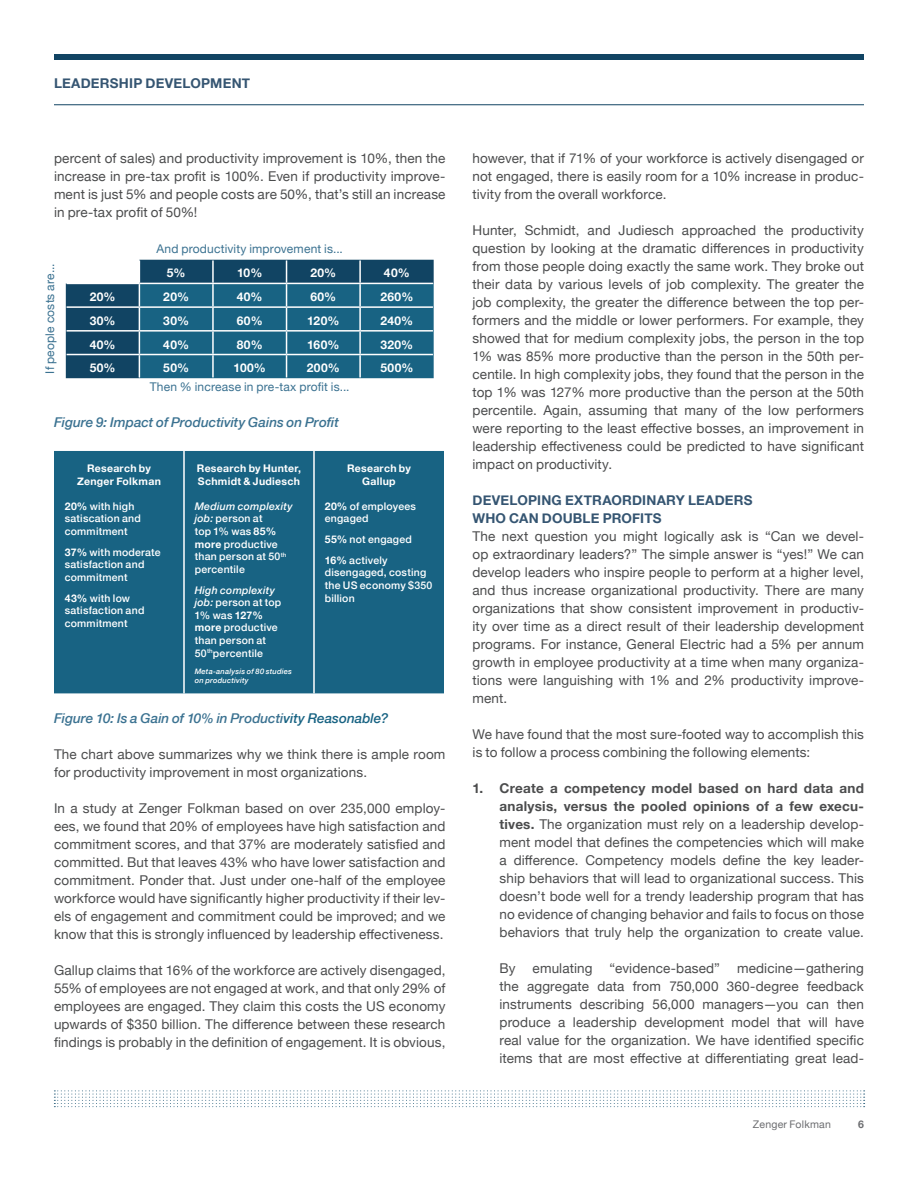
<style>
.page{position:relative;width:918px;height:1188px;background:#fff}
.page>*{position:absolute;margin:0;border:0;box-sizing:border-box;transform-origin:0 0}
.Body{font:13.5px/18px "Helvetica Neue";letter-spacing:.01em;color:#4b4c4d;text-align:justify}
.Inline_Titles{font:700 13.5px/18px "Helvetica Neue";letter-spacing:.015em;color:#355572}
.Body-captions{font:italic 500 13.5px "Helvetica Neue";color:#3b7291}
.Body-2{font:italic 500 13.5px "Helvetica Neue";color:#3b7291}
.Body-3{font:12px "Helvetica Neue";letter-spacing:.015em;color:#3b7291}
.t1{font:700 12px "Helvetica Neue";letter-spacing:.035em;color:#fff}
.Table{font:500 10.5px/12.6px "Helvetica Neue";letter-spacing:.02em;color:#fff}
.Table-2{font:700 10.5px/12.6px "Helvetica Neue";letter-spacing:.025em;color:#fff;text-align:center}
.t2{font:10.5px "Helvetica Neue";letter-spacing:.02em;color:#6c6d70}
.t3{font:700 10.5px "Helvetica Neue";color:#6c6d70}
.Table-3{font:italic 500 7.5px/9px "Helvetica Neue";letter-spacing:.03em;color:#fff}
.s1{font-weight:700}
.s2{font-style:italic}
.s3{color:#186383}
</style>
<div class="page">
<div style="left:54px;top:54px;width:810px;height:5px;background:#114463"></div>
<hr style="left:54px;top:104px;width:810px;height:1px;background:#114463">
<svg style="left:54px;top:1091px;width:811px;height:16px"></svg>
<svg style="left:66px;top:260px;width:368px;height:118px;background:#2d6986"></svg>
<hr style="left:360px;top:354px;width:73px;height:1px;background:#fff">
<hr style="left:359px;top:355px;width:2px;height:22px;background:#fff">
<div style="left:54px;top:451px;width:390px;height:242px;background:#186383"></div>
<hr style="left:183px;top:451px;width:2px;height:242px;background:#fff">
<hr style="left:313px;top:451px;width:2px;height:242px;background:#fff">
<p class="Inline_Titles" style="left:54px;top:75px;width:198px">LEADERSHIP DEVELOPMENT</p>
<p class="Body" style="left:54px;top:150px;width:393px">percent of sales) and productivity improvement is 10%, then the increase in pre-tax profit is 100%. Even if productivity improve&shy;ment is just 5% and people costs are 50%, that’s still an increase in pre-tax profit of 50%!</p>
<p class="Body-3" style="left:157px;top:240px;width:188px">And productivity improvement is...</p>
<p class="t1" style="left:167px;top:264px;width:20px">5%</p>
<p class="t1" style="left:237px;top:264px;width:27px">10%</p>
<p class="t1" style="left:310px;top:264px;width:27px">20%</p>
<p class="t1" style="left:384px;top:264px;width:27px">40%</p>
<p class="t1" style="left:90px;top:287px;width:27px">20%</p>
<p class="t1" style="left:163px;top:287px;width:27px">20%</p>
<p class="t1" style="left:237px;top:287px;width:27px">40%</p>
<p class="t1" style="left:310px;top:287px;width:27px">60%</p>
<p class="t1" style="left:380px;top:287px;width:34px">260%</p>
<p class="t1" style="left:90px;top:311px;width:27px">30%</p>
<p class="t1" style="left:163px;top:311px;width:27px">30%</p>
<p class="t1" style="left:237px;top:311px;width:27px">60%</p>
<p class="t1" style="left:307px;top:311px;width:34px">120%</p>
<p class="t1" style="left:381px;top:311px;width:34px">240%</p>
<p class="t1" style="left:90px;top:335px;width:27px">40%</p>
<p class="t1" style="left:163px;top:335px;width:27px">40%</p>
<p class="t1" style="left:237px;top:335px;width:27px">80%</p>
<p class="t1" style="left:307px;top:335px;width:34px">160%</p>
<p class="t1" style="left:381px;top:335px;width:34px">320%</p>
<p class="t1" style="left:90px;top:359px;width:27px">50%</p>
<p class="t1" style="left:163px;top:359px;width:27px">50%</p>
<p class="t1" style="left:234px;top:359px;width:34px">100%</p>
<p class="t1" style="left:307px;top:359px;width:35px">200%</p>
<p class="t1" style="left:380px;top:359px;width:35px">500%</p>
<p class="Body-3" style="left:150px;top:378px;width:201px">Then % increase in pre-tax profit is...</p>
<p class="Body-2" style="left:54px;top:411px;width:286px">Figure 9: Impact of Productivity Gains on Profit</p>
<p class="Table-2" style="left:77px;top:462px;width:85px">Research by<br>Zenger Folkman</p>
<p class="Table" style="left:65px;top:499px;width:78px"><span class="s1">20%</span> with high satiscation and commitment</p>
<p class="Table" style="left:65px;top:545px;width:97px"><span class="s1">37%</span> with moderate satisfaction and commitment</p>
<p class="Table" style="left:65px;top:591px;width:81px"><span class="s1">43%</span> with low satisfaction and commitment</p>
<p class="Body-3" style="left:41px;top:374px;width:111px;rotate:-90deg">If people costs are...</p>
<p class="Table-2" style="left:197px;top:462px;width:106px;text-align:left">Research by Hunter,<br>Schmidt &amp; Judiesch</p>
<p class="Table" style="left:195px;top:499px;width:100px"><span class="s2">Medium complexity job:</span> person at<br>top 1% was <span class="s1">85% more</span> productive than person at 50<sup>th </sup>percentile</p>
<p class="Table" style="left:195px;top:583px;width:88px"><span class="s2">High complexity job:</span> person at top<br>1% was <span class="s1">127% more</span> productive than person at<br>50<sup>th</sup>percentile</p>
<p class="Table-3" style="left:195px;top:666px;width:99px">Meta-analysis of 80 studies on productivity</p>
<p class="Table-2" style="left:347px;top:462px;width:65px">Research by<br>Gallup</p>
<p class="Table" style="left:325px;top:499px;width:93px"><span class="s1">20%</span> of employees engaged</p>
<p class="Table" style="left:325px;top:532px;width:89px"><span class="s1">55%</span> not engaged</p>
<p class="Table" style="left:325px;top:553px;width:109px"><span class="s1">16%</span> actively disengaged, costing the US economy $350 billion</p>
<p class="Body-captions" style="left:54px;top:707px;width:336px">Figure 10: Is a Gain of 10% in Producti<span class="s3">vity Reasonable?</span></p>
<p class="Body" style="left:54px;top:746px;width:393px">The chart above summarizes why we think there is ample room for productivity improvement in most organizations.</p>
<p class="Body" style="left:54px;top:800px;width:393px">In a study at Zenger Folkman based on over 235,000 employ&shy;ees, we found that 20% of employees have high satisfaction and commitment scores, and that 37% are moderately satisfied and committed. But that leaves 43% who have lower satisfaction and commitment. Ponder that. Just under one-half of the employee workforce would have significantly higher productivity if their lev&shy;els of engagement and commitment could be improved; and we know that this is strongly influenced by leadership effectiveness.</p>
<p class="Body" style="left:54px;top:962px;width:393px">Gallup claims that 16% of the workforce are actively disengaged, 55% of employees are not engaged at work, and that only 29% of employees are engaged. They claim this costs the US economy upwards of $350 billion. The difference between these research findings is probably in the definition of engagement. It is obvious,</p>
<p class="Body" style="left:472px;top:150px;width:393px">however, that if 71% of your workforce is actively disengaged or not engaged, there is easily room for a 10% increase in produc&shy;tivity from the overall workforce.</p>
<p class="Body" style="left:472px;top:222px;width:393px">Hunter, Schmidt, and Judiesch approached the productivity question by looking at the dramatic differences in productivity from those people doing exactly the same work. They broke out their data by various levels of job complexity. The greater the job complexity, the greater the difference between the top per&shy;formers and the middle or lower performers. For example, they showed that for medium complexity jobs, the person in the top 1% was 85% more productive than the person in the 50th per&shy;centile. In high complexity jobs, they found that the person in the top 1% was 127% more productive than the person at the 50th percentile. Again, assuming that many of the low performers were reporting to the least effective bosses, an improvement in leadership effectiveness could be predicted to have significant impact on productivity.</p>
<p class="Inline_Titles" style="left:472px;top:492px;width:282px">DEVELOPING EXTRAORDINARY LEADERS<br>WHO CAN DOUBLE PROFITS</p>
<p class="Body" style="left:472px;top:528px;width:393px">The next question you might logically ask is “Can we devel&shy;op extraordinary leaders?” The simple answer is “yes!” We can develop leaders who inspire people to perform at a higher level, and thus increase organizational productivity. There are many organizations that show consistent improvement in productiv&shy;ity over time as a direct result of their leadership development programs. For instance, General Electric had a 5% per annum growth in employee productivity at a time when many organiza&shy;tions were languishing with 1% and 2% productivity improve&shy;ment.</p>
<p class="Body" style="left:472px;top:726px;width:393px">We have found that the most sure-footed way to accomplish this is to follow a process combining the following elements:</p>
<p class="Body" style="left:500px;top:780px;width:366px;text-indent:-27px"><span class="s1">1. Create a competency model based on hard data and analysis, versus the pooled opinions of a few execu&shy;tives.</span> The organization must rely on a leadership develop&shy;ment model that defines the competencies which will make a difference. Competency models define the key leader&shy;ship behaviors that will lead to organizational success. This doesn’t bode well for a trendy leadership program that has no evidence of changing behavior and fails to focus on those behaviors that truly help the organization to create value.</p>
<p class="Body" style="left:500px;top:960px;width:18px">By</p>
<p class="Body" style="left:533px;top:960px;width:62px">emulating</p>
<p class="Body" style="left:610px;top:960px;width:112px">“evidence-based”</p>
<p class="Body" style="left:500px;top:960px;width:366px;text-indent:238px">medicine—gathering the aggregate data from 750,000 360-degree feedback instruments describing 56,000 managers—you can then produce a leadership development model that will have real value for the organization. We have identified specific items that are most effective at differentiating great lead-</p>
<p class="t2" style="left:753px;top:1116px;width:79px">Zenger Folkman</p>
<p class="t3" style="left:858px;top:1116px;width:7px">6</p>
</div>
